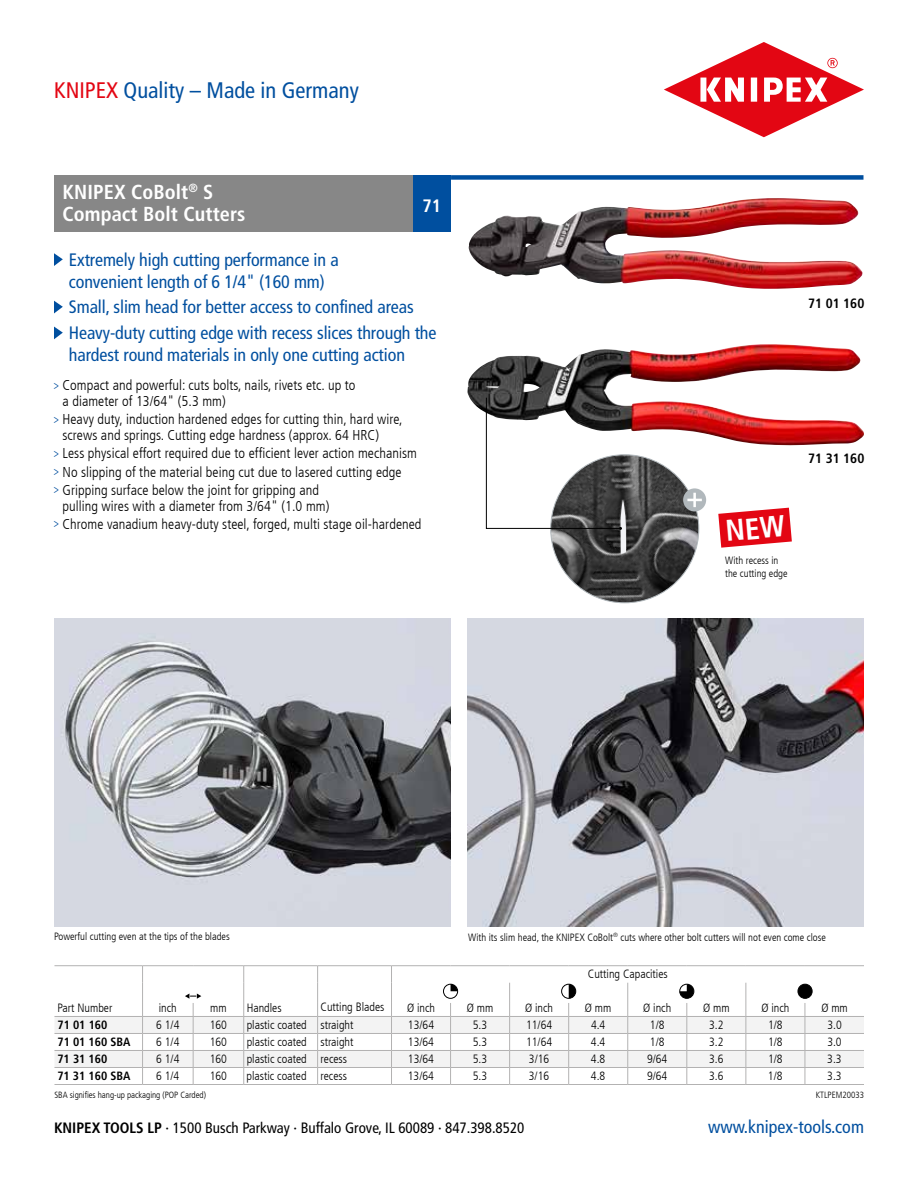
<style>
.page{position:relative;width:918px;height:1188px;background:#fff}
.page>*{position:absolute;margin:0;border:0;box-sizing:border-box;transform-origin:0 0}
.t1{font:condensed 22.5px "Frutiger LT Com";color:#004f9f}
.t2{font:700 condensed 20.25px/21.8px "Frutiger LT Com";letter-spacing:.005em;color:#fff}
.t3{font:condensed 18px/21.6px "Frutiger LT Com";letter-spacing:-.005em;color:#004f9f}
.t4{font:700 condensed 18px "Frutiger LT Com";color:#fff}
.t5{font:condensed 15px "Frutiger LT Com";color:#000}
.t6{font:300 condensed 14.25px/18.3px "Frutiger LT Com";letter-spacing:.005em;color:#000}
.t7{font:700 condensed 13.5px "Frutiger LT Com";color:#000}
.t8{font:300 condensed 12px "Frutiger LT Com";color:#000}
.t9{font:700 condensed 12px "Frutiger LT Com";color:#000}
.t10{font:300 condensed 10.5px/12.8px "Frutiger LT Com";color:#000}
.t11{font:300 condensed 9px "Frutiger LT Com";letter-spacing:-.005em;color:#000}
.s1{color:#e30613}
.s2{font-weight:400;font-size:12px;color:#004f9f}
.s3{font-weight:700}
</style>
<div class="page">
<img style="left:54px;top:618px;width:396px;height:309px">
<img style="left:468px;top:618px;width:396px;height:309px">
<div style="left:54px;top:175px;width:360px;height:56px;background:#878787"></div>
<div style="left:414px;top:175px;width:37px;height:56px;background:#004f9f"></div>
<div style="left:451px;top:175px;width:412px;height:5px;background:#004f9f"></div>
<svg style="left:54px;top:253px;width:9px;height:13px"></svg>
<svg style="left:54px;top:301px;width:9px;height:12px"></svg>
<svg style="left:54px;top:327px;width:9px;height:12px"></svg>
<hr style="left:54px;top:965px;width:89px;height:1px;background:#b3b2b2">
<hr style="left:143px;top:965px;width:50px;height:1px;background:#b3b2b2">
<hr style="left:193px;top:965px;width:51px;height:1px;background:#b3b2b2">
<hr style="left:244px;top:965px;width:74px;height:1px;background:#b3b2b2">
<hr style="left:318px;top:965px;width:74px;height:1px;background:#b3b2b2">
<hr style="left:392px;top:965px;width:59px;height:1px;background:#b3b2b2">
<hr style="left:451px;top:965px;width:59px;height:1px;background:#b3b2b2">
<hr style="left:510px;top:965px;width:59px;height:1px;background:#b3b2b2">
<hr style="left:569px;top:965px;width:59px;height:1px;background:#b3b2b2">
<hr style="left:628px;top:965px;width:59px;height:1px;background:#b3b2b2">
<hr style="left:687px;top:965px;width:59px;height:1px;background:#b3b2b2">
<hr style="left:746px;top:965px;width:59px;height:1px;background:#b3b2b2">
<hr style="left:805px;top:965px;width:59px;height:1px;background:#b3b2b2">
<svg style="left:54px;top:966px;width:810px;height:119px"></svg>
<div style="left:798px;top:984px;width:14px;height:14px;background:#000;border-radius:50%"></div>
<div style="left:798px;top:984px;width:14px;height:15px;border:1px solid #000;border-radius:50%"></div>
<img style="left:468px;top:344px;width:396px;height:101px">
<img style="left:551px;top:455px;width:148px;height:148px">
<div style="left:683px;top:488px;width:23px;height:23px;background:#b1b8bc;border-radius:50%"></div>
<svg style="left:687px;top:493px;width:15px;height:14px"></svg>
<svg style="left:486px;top:397px;width:136px;height:133px"></svg>
<img style="left:469px;top:199px;width:394px;height:90px">
<svg style="left:664px;top:42px;width:200px;height:95px"></svg>
<svg style="left:718px;top:508px;width:74px;height:40px"></svg>
<h1 class="t1" style="left:54px;top:77px;width:306px"><span class="s1">KNIPEX</span> Quality – Made in Germany</h1>
<h2 class="t2" style="left:63px;top:181px;width:184px">KNIPEX CoBolt<sup>®</sup> S<br>Compact Bolt Cutters</h2>
<p class="t4" style="left:423px;top:195px;width:20px">71</p>
<p class="t3" style="left:69px;top:249px;width:271px">Extremely high cutting performance in a convenient length of 6 1/4" (160 mm)</p>
<p class="t3" style="left:69px;top:294px;width:369px;line-height:25.8px">Small, slim head for better access to confined areas<br>Heavy-duty cutting edge with recess slices through the</p>
<p class="t3" style="left:69px;top:344px;width:338px">hardest round materials in only one cutting action</p>
<p class="t6" style="left:63px;top:378px;width:294px;line-height:15.8px;text-indent:-9px"><span class="s2">&gt;</span> Compact and powerful: cuts bolts, nails, rivets etc. up to a diameter of 13/64" (5.3 mm)</p>
<p class="t6" style="left:63px;top:412px;width:342px;line-height:15.8px;text-indent:-9px"><span class="s2">&gt;</span> Heavy duty, induction hardened edges for cutting thin, hard wire, screws and springs. Cutting edge hardness (approx. 64 HRC)</p>
<p class="t6" style="left:54px;top:444px;width:365px"><span class="s2">&gt;</span> Less physical effort required due to efficient lever action mechanism <span class="s2">&gt;</span> No slipping of the material being cut due to lasered cutting edge<br><span class="s2">&gt;</span> Gripping surface below the joint for gripping and</p>
<p class="t6" style="left:54px;top:497px;width:369px;text-indent:9px">pulling wires with a diameter from 3/64" (1.0 mm)<br><span class="s2">&gt;</span> Chrome vanadium heavy-duty steel, forged, multi stage oil-hardened</p>
<p class="t7" style="left:808px;top:295px;width:58px">71 01 160</p>
<p class="t7" style="left:808px;top:451px;width:58px">71 31 160</p>
<p class="t10" style="left:725px;top:554px;width:64px">With recess in the cutting edge</p>
<p class="t10" style="left:54px;top:930px;width:177px">Powerful cutting even at the tips of the blades</p>
<p class="t10" style="left:468px;top:931px;width:359px">With its slim head, the KNIPEX CoBolt<sup>®</sup> cuts where other bolt cutters will not even come close</p>
<p class="t8" style="left:588px;top:967px;width:81px">Cutting Capacities</p>
<p class="t8" style="left:57px;top:1001px;width:56px">Part Number</p>
<p class="t8" style="left:159px;top:1001px;width:19px">inch</p>
<p class="t8" style="left:210px;top:1001px;width:18px">mm</p>
<p class="t8" style="left:247px;top:1001px;width:36px">Handles</p>
<p class="t8" style="left:321px;top:1000px;width:65px">Cutting Blades</p>
<p class="t8" style="left:407px;top:1001px;width:30px">Ø inch</p>
<p class="t8" style="left:467px;top:1001px;width:28px">Ø mm</p>
<p class="t8" style="left:525px;top:1001px;width:30px">Ø inch</p>
<p class="t8" style="left:585px;top:1001px;width:28px">Ø mm</p>
<p class="t8" style="left:643px;top:1001px;width:30px">Ø inch</p>
<p class="t8" style="left:703px;top:1001px;width:28px">Ø mm</p>
<p class="t8" style="left:761px;top:1001px;width:30px">Ø inch</p>
<p class="t8" style="left:821px;top:1001px;width:28px">Ø mm</p>
<p class="t9" style="left:57px;top:1018px;width:51px">71 01 160</p>
<p class="t8" style="left:156px;top:1018px;width:25px">6 1/4</p>
<p class="t8" style="left:210px;top:1018px;width:19px">160</p>
<p class="t8" style="left:247px;top:1018px;width:108px">plastic coated straight</p>
<p class="t8" style="left:408px;top:1018px;width:28px">13/64</p>
<p class="t8" style="left:473px;top:1018px;width:16px">5.3</p>
<p class="t8" style="left:526px;top:1018px;width:28px">11/64</p>
<p class="t8" style="left:591px;top:1018px;width:16px">4.4</p>
<p class="t8" style="left:650px;top:1018px;width:16px">1/8</p>
<p class="t8" style="left:709px;top:1018px;width:16px">3.2</p>
<p class="t8" style="left:768px;top:1018px;width:16px">1/8</p>
<p class="t8" style="left:827px;top:1018px;width:16px">3.0</p>
<p class="t9" style="left:57px;top:1035px;width:75px">71 01 160 SBA</p>
<p class="t8" style="left:156px;top:1035px;width:25px">6 1/4</p>
<p class="t8" style="left:210px;top:1035px;width:19px">160</p>
<p class="t8" style="left:247px;top:1035px;width:108px">plastic coated straight</p>
<p class="t8" style="left:408px;top:1035px;width:28px">13/64</p>
<p class="t8" style="left:473px;top:1035px;width:16px">5.3</p>
<p class="t8" style="left:526px;top:1035px;width:28px">11/64</p>
<p class="t8" style="left:591px;top:1035px;width:16px">4.4</p>
<p class="t8" style="left:650px;top:1035px;width:16px">1/8</p>
<p class="t8" style="left:709px;top:1035px;width:16px">3.2</p>
<p class="t8" style="left:768px;top:1035px;width:16px">1/8</p>
<p class="t8" style="left:827px;top:1035px;width:16px">3.0</p>
<p class="t9" style="left:57px;top:1052px;width:51px">71 31 160</p>
<p class="t8" style="left:156px;top:1052px;width:25px">6 1/4</p>
<p class="t8" style="left:210px;top:1052px;width:19px">160</p>
<p class="t8" style="left:247px;top:1052px;width:102px">plastic coated recess</p>
<p class="t8" style="left:408px;top:1052px;width:28px">13/64</p>
<p class="t8" style="left:473px;top:1052px;width:16px">5.3</p>
<p class="t8" style="left:529px;top:1052px;width:22px">3/16</p>
<p class="t8" style="left:591px;top:1052px;width:16px">4.8</p>
<p class="t8" style="left:647px;top:1052px;width:22px">9/64</p>
<p class="t8" style="left:709px;top:1052px;width:16px">3.6</p>
<p class="t8" style="left:768px;top:1052px;width:16px">1/8</p>
<p class="t8" style="left:827px;top:1052px;width:16px">3.3</p>
<p class="t9" style="left:57px;top:1069px;width:75px">71 31 160 SBA</p>
<p class="t8" style="left:156px;top:1069px;width:25px">6 1/4</p>
<p class="t8" style="left:210px;top:1069px;width:19px">160</p>
<p class="t8" style="left:247px;top:1069px;width:102px">plastic coated recess</p>
<p class="t8" style="left:408px;top:1069px;width:28px">13/64</p>
<p class="t8" style="left:473px;top:1069px;width:16px">5.3</p>
<p class="t8" style="left:529px;top:1069px;width:22px">3/16</p>
<p class="t8" style="left:591px;top:1069px;width:16px">4.8</p>
<p class="t8" style="left:647px;top:1069px;width:22px">9/64</p>
<p class="t8" style="left:709px;top:1069px;width:16px">3.6</p>
<p class="t8" style="left:768px;top:1069px;width:16px">1/8</p>
<p class="t8" style="left:827px;top:1069px;width:16px">3.3</p>
<p class="t11" style="left:54px;top:1090px;width:153px">SBA signifies hang-up packaging (POP Carded)</p>
<p class="t11" style="left:816px;top:1090px;width:50px">KTLPEM20033</p>
<p class="t5" style="left:54px;top:1119px;width:472px"><span class="s3">KNIPEX TOOLS LP</span> · 1500 Busch Parkway · Buffalo Grove, IL 60089 · 847.398.8520</p>
<p class="t3" style="left:708px;top:1116px;width:157px">www.knipex-tools.com</p>
</div>
